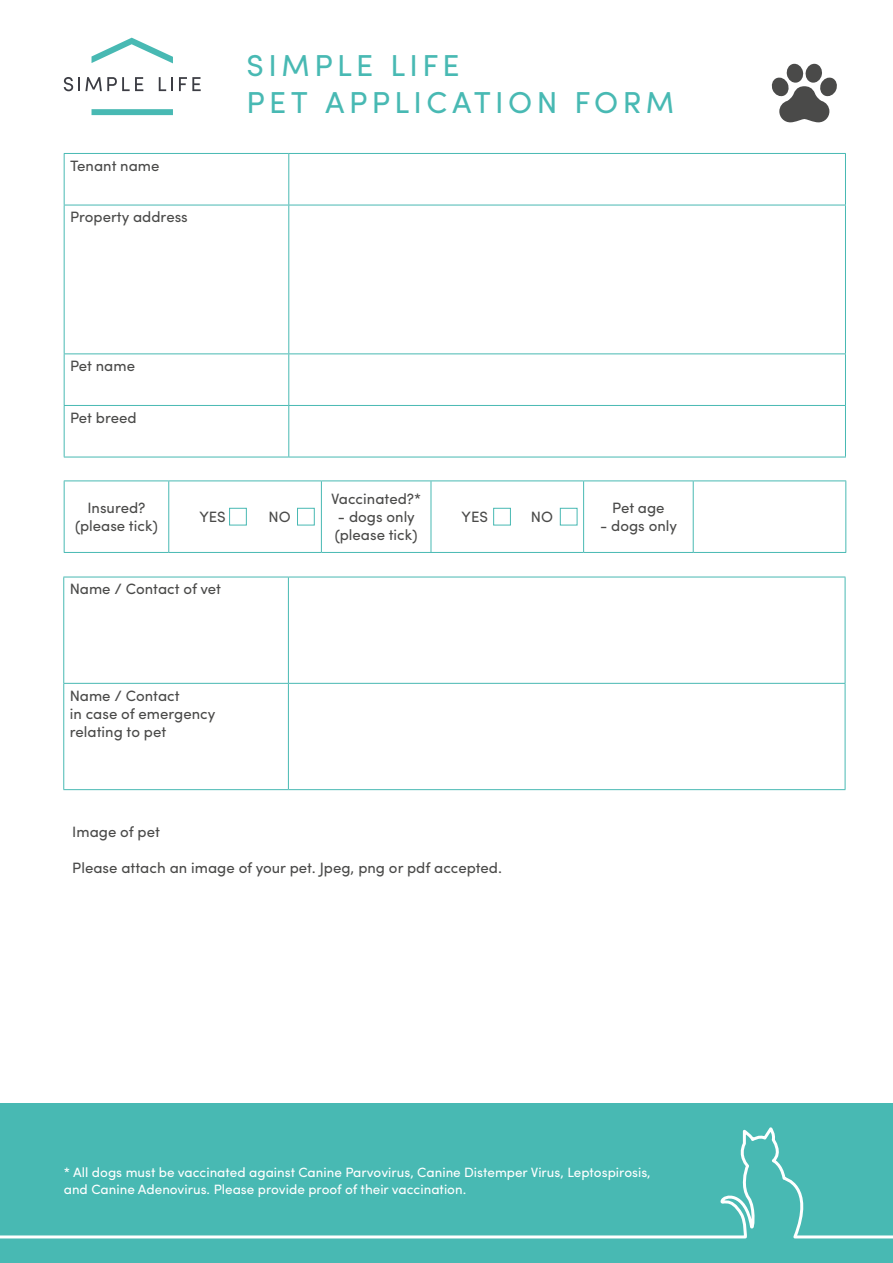
<style>
.page{position:relative;width:893px;height:1263px;background:#fff}
.page>*{position:absolute;margin:0;border:0;box-sizing:border-box;transform-origin:0 0}
.t1{font:30.3px/37.3px "Sofia Pro";letter-spacing:.145em;color:#48b9b3}
.t2{font:15px/18px "Sofia Pro";color:#4a4a49}
.t3{font:13.5px/16.2px "Sofia Pro";color:#fff}
</style>
<div class="page">
<div style="left:0;top:1103px;width:893px;height:160px;background:#48b9b3"></div>
<hr style="left:64px;top:153px;width:225px;height:1px;background:#48b9b3">
<hr style="left:64px;top:154px;width:1px;height:51px;background:#48b9b3">
<hr style="left:289px;top:153px;width:557px;height:1px;background:#48b9b3">
<hr style="left:288px;top:154px;width:1px;height:51px;background:#48b9b3">
<hr style="left:845px;top:154px;width:1px;height:51px;background:#48b9b3">
<hr style="left:64px;top:205px;width:225px;height:1px;background:#48b9b3">
<hr style="left:64px;top:205px;width:1px;height:148px;background:#48b9b3">
<hr style="left:289px;top:205px;width:557px;height:1px;background:#48b9b3">
<hr style="left:288px;top:205px;width:1px;height:148px;background:#48b9b3">
<hr style="left:845px;top:205px;width:1px;height:148px;background:#48b9b3">
<hr style="left:64px;top:353px;width:225px;height:1px;background:#48b9b3">
<hr style="left:64px;top:354px;width:1px;height:51px;background:#48b9b3">
<hr style="left:289px;top:353px;width:557px;height:1px;background:#48b9b3">
<hr style="left:288px;top:354px;width:1px;height:51px;background:#48b9b3">
<hr style="left:845px;top:354px;width:1px;height:51px;background:#48b9b3">
<hr style="left:64px;top:405px;width:225px;height:1px;background:#48b9b3">
<hr style="left:64px;top:406px;width:1px;height:51px;background:#48b9b3">
<hr style="left:289px;top:405px;width:557px;height:1px;background:#48b9b3">
<hr style="left:288px;top:406px;width:1px;height:51px;background:#48b9b3">
<hr style="left:845px;top:406px;width:1px;height:51px;background:#48b9b3">
<hr style="left:64px;top:457px;width:225px;height:1px;background:#48b9b3">
<hr style="left:289px;top:457px;width:557px;height:1px;background:#48b9b3">
<svg style="left:0;top:1127px;width:893px;height:112px"></svg>
<hr style="left:64px;top:480px;width:105px;height:1px;background:#48b9b3">
<hr style="left:64px;top:481px;width:1px;height:71px;background:#48b9b3">
<hr style="left:169px;top:480px;width:152px;height:1px;background:#48b9b3">
<hr style="left:168px;top:481px;width:1px;height:71px;background:#48b9b3">
<hr style="left:321px;top:480px;width:110px;height:1px;background:#48b9b3">
<hr style="left:321px;top:481px;width:1px;height:71px;background:#48b9b3">
<hr style="left:431px;top:480px;width:153px;height:1px;background:#48b9b3">
<hr style="left:431px;top:481px;width:1px;height:71px;background:#48b9b3">
<hr style="left:584px;top:480px;width:109px;height:1px;background:#48b9b3">
<hr style="left:583px;top:481px;width:1px;height:71px;background:#48b9b3">
<hr style="left:693px;top:480px;width:153px;height:1px;background:#48b9b3">
<hr style="left:693px;top:481px;width:1px;height:71px;background:#48b9b3">
<hr style="left:845px;top:481px;width:1px;height:71px;background:#48b9b3">
<hr style="left:64px;top:552px;width:105px;height:1px;background:#48b9b3">
<hr style="left:169px;top:552px;width:152px;height:1px;background:#48b9b3">
<hr style="left:321px;top:552px;width:110px;height:1px;background:#48b9b3">
<hr style="left:431px;top:552px;width:153px;height:1px;background:#48b9b3">
<hr style="left:584px;top:552px;width:109px;height:1px;background:#48b9b3">
<hr style="left:693px;top:552px;width:153px;height:1px;background:#48b9b3">
<hr style="left:63px;top:577px;width:225px;height:1px;background:#48b9b3">
<hr style="left:63px;top:577px;width:1px;height:106px;background:#48b9b3">
<hr style="left:288px;top:577px;width:557px;height:1px;background:#48b9b3">
<hr style="left:288px;top:577px;width:1px;height:106px;background:#48b9b3">
<hr style="left:845px;top:577px;width:1px;height:106px;background:#48b9b3">
<hr style="left:63px;top:683px;width:225px;height:1px;background:#48b9b3">
<hr style="left:63px;top:684px;width:1px;height:105px;background:#48b9b3">
<hr style="left:288px;top:683px;width:557px;height:1px;background:#48b9b3">
<hr style="left:288px;top:684px;width:1px;height:105px;background:#48b9b3">
<hr style="left:845px;top:684px;width:1px;height:105px;background:#48b9b3">
<hr style="left:63px;top:789px;width:225px;height:1px;background:#48b9b3">
<hr style="left:288px;top:789px;width:557px;height:1px;background:#48b9b3">
<svg style="left:64px;top:77px;width:79px;height:14px"></svg>
<svg style="left:159px;top:77px;width:14px;height:14px"></svg>
<svg style="left:179px;top:77px;width:22px;height:14px"></svg>
<svg style="left:92px;top:109px;width:81px;height:6px"></svg>
<svg style="left:92px;top:38px;width:81px;height:25px"></svg>
<svg style="left:771px;top:63px;width:66px;height:59px"></svg>
<div style="left:493px;top:508px;width:18px;height:17px;border:1px solid #48b9b3"></div>
<div style="left:297px;top:508px;width:18px;height:17px;border:1px solid #48b9b3"></div>
<div style="left:229px;top:508px;width:18px;height:17px;border:1px solid #48b9b3"></div>
<div style="left:560px;top:508px;width:17px;height:17px;border:1px solid #48b9b3"></div>
<p class="t2" style="left:70px;top:155px;width:91px">Tenant name</p>
<p class="t2" style="left:70px;top:207px;width:119px">Property address</p>
<p class="t2" style="left:70px;top:356px;width:66px">Pet name</p>
<p class="t2" style="left:70px;top:407px;width:68px">Pet breed</p>
<h1 class="t1" style="left:247px;top:45px;width:429px">SIMPLE LIFE<br>PET APPLICATION FORM</h1>
<p class="t2" style="left:75px;top:498px;width:84px;text-align:center">Insured? (please tick)</p>
<p class="t2" style="left:199px;top:507px;width:28px">YES</p>
<p class="t2" style="left:269px;top:507px;width:24px">NO</p>
<p class="t2" style="left:70px;top:579px;width:153px">Name / Contact of vet</p>
<p class="t2" style="left:70px;top:685px;width:147px">Name / Contact<br>in case of emergency relating to pet</p>
<p class="t2" style="left:331px;top:489px;width:91px">Vaccinated?*</p>
<p class="t2" style="left:335px;top:507px;width:84px">- dogs only (please tick)</p>
<p class="t2" style="left:462px;top:507px;width:28px">YES</p>
<p class="t2" style="left:531px;top:507px;width:24px">NO</p>
<p class="t2" style="left:72px;top:822px;width:89px">Image of pet</p>
<p class="t2" style="left:72px;top:858px;width:431px">Please attach an image of your pet. Jpeg, png or pdf accepted.</p>
<p class="t2" style="left:612px;top:498px;width:54px">Pet age</p>
<p class="t2" style="left:600px;top:516px;width:79px">- dogs only</p>
<p class="t3" style="left:64px;top:1164px;width:588px">* All dogs must be vaccinated against Canine Parvovirus, Canine Distemper Virus, Leptospirosis, and Canine Adenovirus. Please provide proof of their vaccination.</p>
</div>
